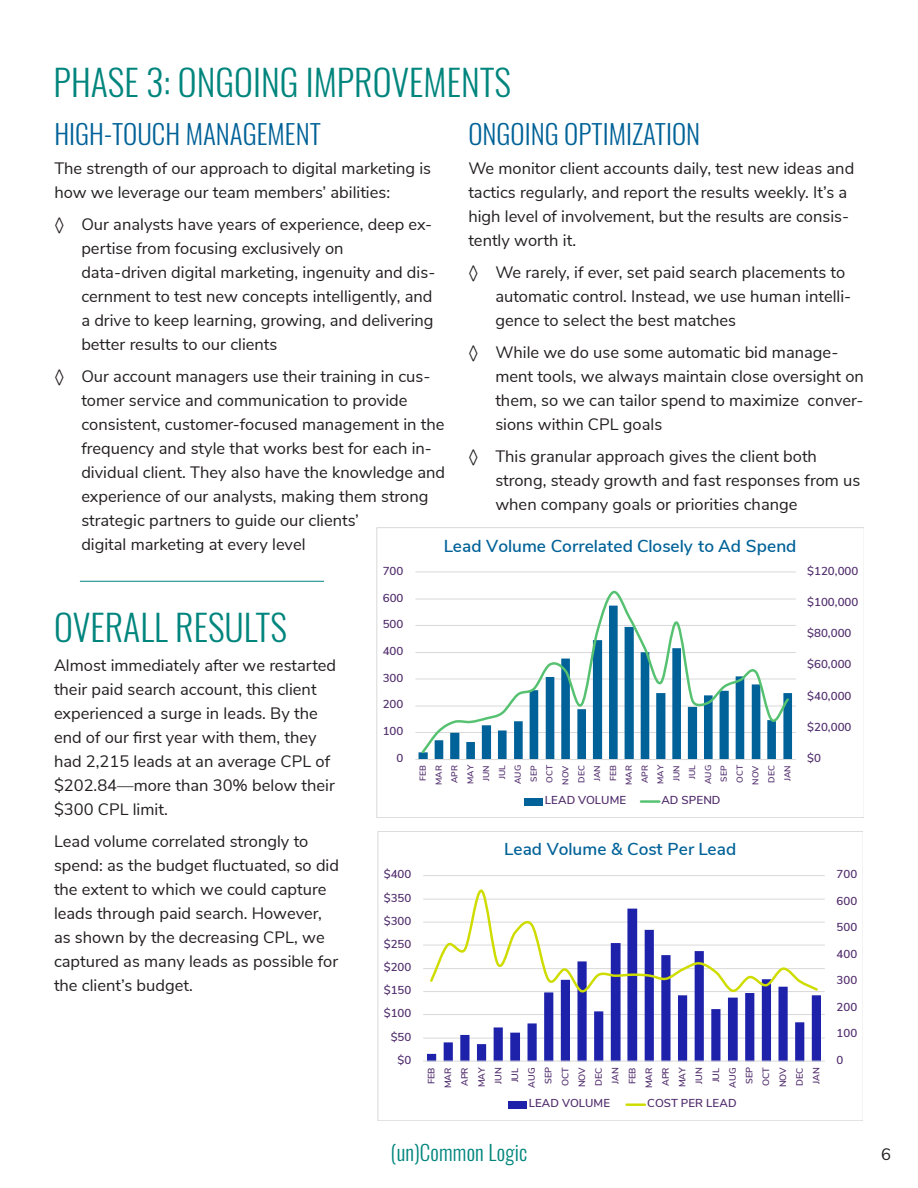
<style>
.page{position:relative;width:918px;height:1188px;background:#fff}
.page>*{position:absolute;margin:0;border:0;box-sizing:border-box;transform-origin:0 0}
.Heading_1{font:300 36px "Oswald";color:#00857d}
.Heading_2{font:300 27px "Oswald";color:#006298}
.t1{font:300 21px "Oswald";letter-spacing:.01em;color:#00857d}
.t2{font:600 17.25px "Nunito Sans";color:#006298}
.Body_text{font:16.5px/24px "Nunito Sans";color:#231f20}
.t3{font:600 11.55px "Nunito Sans";color:#512d6d}
.t4{font:600 9.15px/16.8px "Nunito Sans";color:#512d6d;text-align:center}
.t5{font:600 8.7px/15.9px "Nunito Sans";color:#512d6d;text-align:center}
</style>
<div class="page">
<hr style="left:80px;top:581px;width:244px;height:1px;background:#00857d">
<hr style="left:415px;top:732px;width:381px;height:1px;background:#d9d9d9">
<hr style="left:415px;top:706px;width:381px;height:1px;background:#d9d9d9">
<hr style="left:415px;top:679px;width:381px;height:1px;background:#d9d9d9">
<hr style="left:415px;top:652px;width:381px;height:1px;background:#d9d9d9">
<hr style="left:415px;top:625px;width:381px;height:1px;background:#d9d9d9">
<hr style="left:415px;top:599px;width:381px;height:1px;background:#d9d9d9">
<hr style="left:415px;top:572px;width:381px;height:1px;background:#d9d9d9">
<svg style="left:419px;top:678px;width:373px;height:81px"></svg>
<hr style="left:415px;top:759px;width:381px;height:1px;background:#d9d9d9">
<svg style="left:419px;top:590px;width:372px;height:166px"></svg>
<div style="left:524px;top:798px;width:19px;height:7px;background:#006298"></div>
<hr style="left:641px;top:800px;width:18px;height:3px;background:#56c271">
<div style="left:377px;top:527px;width:487px;height:290px;border:1px solid #d9d9d9"></div>
<hr style="left:423px;top:1038px;width:402px;height:1px;background:#d9d9d9">
<hr style="left:423px;top:1014px;width:402px;height:1px;background:#d9d9d9">
<hr style="left:423px;top:991px;width:402px;height:1px;background:#d9d9d9">
<hr style="left:423px;top:968px;width:402px;height:1px;background:#d9d9d9">
<hr style="left:423px;top:945px;width:402px;height:1px;background:#d9d9d9">
<hr style="left:423px;top:922px;width:402px;height:1px;background:#d9d9d9">
<hr style="left:423px;top:899px;width:402px;height:1px;background:#d9d9d9">
<hr style="left:423px;top:875px;width:402px;height:1px;background:#d9d9d9">
<svg style="left:427px;top:921px;width:394px;height:140px"></svg>
<hr style="left:423px;top:1061px;width:402px;height:1px;background:#d9d9d9">
<svg style="left:428px;top:889px;width:392px;height:106px"></svg>
<div style="left:509px;top:1101px;width:18px;height:7px;background:#1e22aa"></div>
<hr style="left:627px;top:1103px;width:18px;height:3px;background:#cedc00">
<div style="left:378px;top:831px;width:485px;height:289px;border:1px solid #d9d9d9"></div>
<p class="Heading_1" style="left:54px;top:50px;width:459px">PHASE 3: ONGOING IMPROVEMENTS</p>
<p class="Heading_2" style="left:54px;top:110px;width:268px">HIGH-TOUCH MANAGEMENT</p>
<p class="Body_text" style="left:54px;top:155px;width:378px">The strength of our approach to digital marketing is how we leverage our team members’ abilities:</p>
<p class="Body_text" style="left:81px;top:211px;width:355px;text-indent:-27px">◊ Our analysts have years of experience, deep ex&shy;pertise from focusing exclusively on<br>data-driven digital marketing, ingenuity and dis&shy;cernment to test new concepts intelligently, and a drive to keep learning, growing, and delivering better results to our clients</p>
<p class="Body_text" style="left:81px;top:363px;width:365px;text-indent:-27px">◊ Our account managers use their training in cus&shy;tomer service and communication to provide consistent, customer-focused management in the frequency and style that works best for each in&shy;dividual client. They also have the knowledge and experience of our analysts, making them strong strategic partners to guide our clients’<br>digital marketing at every level</p>
<p class="Heading_2" style="left:468px;top:110px;width:233px">ONGOING OPTIMIZATION</p>
<p class="Body_text" style="left:468px;top:155px;width:387px">We monitor client accounts daily, test new ideas and tactics regularly, and report the results weekly. It’s a high level of involvement, but the results are consis&shy;tently worth it.</p>
<p class="Body_text" style="left:495px;top:259px;width:357px;text-indent:-27px">◊ We rarely, if ever, set paid search placements to automatic control. Instead, we use human intelli&shy;gence to select the best matches</p>
<p class="Body_text" style="left:495px;top:339px;width:370px;text-indent:-27px">◊ While we do use some automatic bid manage&shy;ment tools, we always maintain close oversight on them, so we can tailor spend to maximize conver&shy;sions within CPL goals</p>
<p class="Body_text" style="left:495px;top:444px;width:366px;text-indent:-27px">◊ This granular approach gives the client both strong, steady growth and fast responses from us when company goals or priorities change</p>
<p class="t2" style="left:444px;top:533px;width:354px">Lead Volume Correlated Closely to Ad Spend</p>
<p class="Heading_1" style="left:54px;top:595px;width:234px">OVERALL RESULTS</p>
<p class="Body_text" style="left:54px;top:653px;width:284px">Almost immediately after we restarted their paid search account, this client experienced a surge in leads. By the end of our first year with them, they had 2,215 leads at an average CPL of $202.84—more than 30% below their $300 CPL limit.</p>
<p class="Body_text" style="left:54px;top:829px;width:287px">Lead volume correlated strongly to spend: as the budget fluctuated, so did the extent to which we could capture leads through paid search. However, as shown by the decreasing CPL, we captured as many leads as possible for the client’s budget.</p>
<p class="t3" style="left:383px;top:562px;width:22px">700</p>
<p class="t3" style="left:383px;top:589px;width:22px">600</p>
<p class="t3" style="left:383px;top:616px;width:22px">500</p>
<p class="t3" style="left:383px;top:643px;width:22px">400</p>
<p class="t3" style="left:383px;top:669px;width:22px">300</p>
<p class="t3" style="left:383px;top:696px;width:22px">200</p>
<p class="t3" style="left:383px;top:723px;width:22px">100</p>
<p class="t3" style="left:397px;top:749px;width:8px">0</p>
<p class="t5" style="left:414px;top:785px;width:22px;rotate:-90deg">FEB<br>MAR<br>APR<br>MAY<br>JUN<br>JUL<br>AUG<br>SEP<br>OCT<br>NOV<br>DEC<br>JAN<br>FEB<br>MAR<br>APR<br>MAY<br>JUN<br>JUL<br>AUG<br>SEP<br>OCT<br>NOV<br>DEC<br>JAN</p>
<p class="t3" style="left:545px;top:792px;width:83px">LEAD VOLUME</p>
<p class="t3" style="left:661px;top:792px;width:61px">AD SPEND</p>
<p class="t3" style="left:807px;top:562px;width:53px">$120,000</p>
<p class="t3" style="left:807px;top:594px;width:53px">$100,000</p>
<p class="t3" style="left:807px;top:625px;width:46px">$80,000</p>
<p class="t3" style="left:807px;top:656px;width:46px">$60,000</p>
<p class="t3" style="left:807px;top:687px;width:46px">$40,000</p>
<p class="t3" style="left:807px;top:718px;width:46px">$20,000</p>
<p class="t3" style="left:807px;top:749px;width:15px">$0</p>
<p class="t3" style="left:384px;top:866px;width:29px">$400</p>
<p class="t3" style="left:384px;top:889px;width:29px">$350</p>
<p class="t3" style="left:384px;top:912px;width:29px">$300</p>
<p class="t3" style="left:384px;top:935px;width:29px">$250</p>
<p class="t3" style="left:384px;top:959px;width:29px">$200</p>
<p class="t3" style="left:384px;top:982px;width:29px">$150</p>
<p class="t3" style="left:384px;top:1005px;width:29px">$100</p>
<p class="t3" style="left:391px;top:1028px;width:22px">$50</p>
<p class="t3" style="left:398px;top:1051px;width:15px">$0</p>
<p class="t2" style="left:504px;top:837px;width:233px">Lead Volume &amp; Cost Per Lead</p>
<p class="t4" style="left:422px;top:1088px;width:23px;rotate:-90deg">FEB<br>MAR<br>APR<br>MAY<br>JUN<br>JUL<br>AUG<br>SEP<br>OCT<br>NOV<br>DEC<br>JAN<br>FEB<br>MAR<br>APR<br>MAY<br>JUN<br>JUL<br>AUG<br>SEP<br>OCT<br>NOV<br>DEC<br>JAN</p>
<p class="t3" style="left:529px;top:1095px;width:83px">LEAD VOLUME</p>
<p class="t3" style="left:647px;top:1095px;width:91px">COST PER LEAD</p>
<p class="t3" style="left:837px;top:866px;width:22px">700</p>
<p class="t3" style="left:837px;top:892px;width:22px">600</p>
<p class="t3" style="left:837px;top:919px;width:22px">500</p>
<p class="t3" style="left:837px;top:945px;width:22px">400</p>
<p class="t3" style="left:837px;top:972px;width:22px">300</p>
<p class="t3" style="left:837px;top:998px;width:22px">200</p>
<p class="t3" style="left:837px;top:1025px;width:22px">100</p>
<p class="t3" style="left:837px;top:1051px;width:8px">0</p>
<p class="t1" style="left:391px;top:1133px;width:138px">(un)Common Logic</p>
<p class="Body_text" style="left:881px;top:1141px;width:11px">6</p>
</div>
